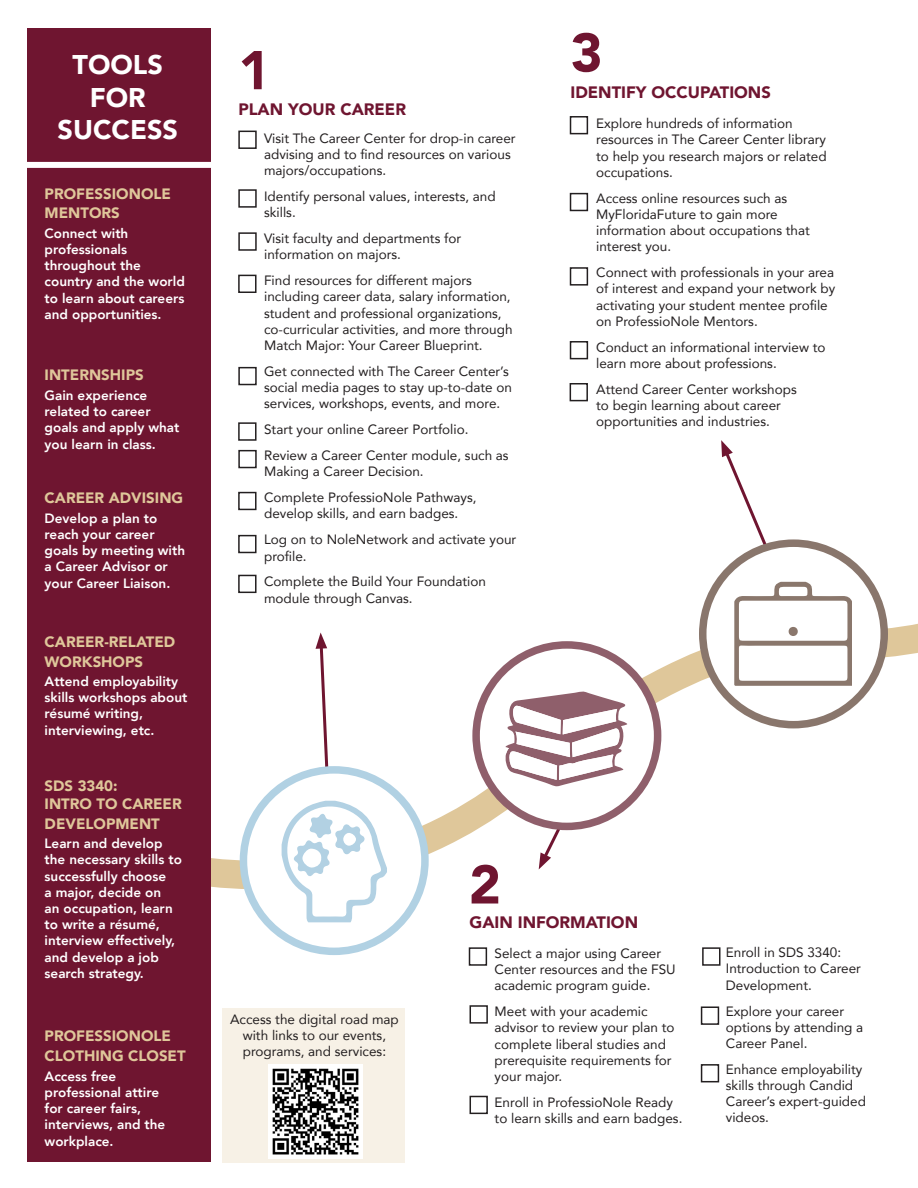
<style>
.page{position:relative;width:918px;height:1188px;background:#fff}
.page>*{position:absolute;margin:0;border:0;box-sizing:border-box;transform-origin:0 0}
.t1{font:900 54px "Avenir";color:#6f1530}
.t2{font:900 27px "Avenir";color:#fff}
.t3{font:900 16.5px "Avenir";color:#6f1530}
.t4{font:900 15px/19.8px "Avenir";color:#dfc79a}
.t5{font:13.5px/16.2px "Avenir";color:#231f20}
.t6{font:800 13.5px/16.2px "Avenir";color:#fff}
</style>
<div class="page">
<svg style="left:210px;top:244px;width:708px;height:677px"></svg>
<svg style="left:721px;top:440px;width:54px;height:122px"></svg>
<svg style="left:316px;top:632px;width:15px;height:136px"></svg>
<div style="left:27px;top:28px;width:183px;height:1134px;background:#6f1530"></div>
<div style="left:243px;top:770px;width:182px;height:181px;background:#fff;border-radius:50%"></div>
<div style="left:240px;top:766px;width:189px;height:189px;border:8px solid #b1d1e3;border-radius:50%"></div>
<svg style="left:281px;top:801px;width:106px;height:121px"></svg>
<div style="left:476px;top:645px;width:182px;height:181px;background:#fff;border-radius:50%"></div>
<div style="left:472px;top:641px;width:189px;height:189px;border:8px solid #8f5f6b;border-radius:50%"></div>
<svg style="left:506px;top:691px;width:121px;height:178px"></svg>
<div style="left:703px;top:543px;width:181px;height:182px;background:#fff;border-radius:50%"></div>
<div style="left:699px;top:539px;width:189px;height:189px;border:8px solid #89766c;border-radius:50%"></div>
<svg style="left:734px;top:582px;width:118px;height:104px"></svg>
<div style="left:789px;top:627px;width:9px;height:9px;background:#8a776c;border-radius:50%"></div>
<div style="left:0;top:162px;width:213px;height:6px;background:#fff"></div>
<div style="left:238px;top:131px;width:19px;height:18px;border:2px solid #231f20"></div>
<div style="left:238px;top:232px;width:19px;height:19px;border:2px solid #231f20"></div>
<div style="left:238px;top:189px;width:19px;height:19px;border:2px solid #231f20"></div>
<div style="left:238px;top:367px;width:19px;height:18px;border:2px solid #231f20"></div>
<div style="left:238px;top:422px;width:19px;height:19px;border:2px solid #231f20"></div>
<div style="left:238px;top:275px;width:19px;height:18px;border:2px solid #231f20"></div>
<div style="left:238px;top:450px;width:19px;height:18px;border:2px solid #231f20"></div>
<div style="left:470px;top:1005px;width:18px;height:19px;border:2px solid #231f20"></div>
<div style="left:701px;top:1006px;width:18px;height:19px;border:2px solid #231f20"></div>
<div style="left:469px;top:947px;width:18px;height:19px;border:2px solid #231f20"></div>
<div style="left:470px;top:1096px;width:18px;height:18px;border:2px solid #231f20"></div>
<div style="left:701px;top:1064px;width:18px;height:18px;border:2px solid #231f20"></div>
<div style="left:702px;top:947px;width:19px;height:19px;border:2px solid #231f20"></div>
<div style="left:570px;top:116px;width:18px;height:18px;border:2px solid #231f20"></div>
<div style="left:570px;top:267px;width:18px;height:19px;border:2px solid #231f20"></div>
<div style="left:570px;top:341px;width:18px;height:18px;border:2px solid #231f20"></div>
<div style="left:570px;top:193px;width:18px;height:18px;border:2px solid #231f20"></div>
<div style="left:570px;top:383px;width:18px;height:18px;border:2px solid #231f20"></div>
<div style="left:238px;top:492px;width:19px;height:18px;border:2px solid #231f20"></div>
<div style="left:238px;top:535px;width:19px;height:18px;border:2px solid #231f20"></div>
<div style="left:238px;top:575px;width:19px;height:18px;border:2px solid #231f20"></div>
<div style="left:222px;top:1008px;width:183px;height:155px;background:#f7f1e6"></div>
<img style="left:269px;top:1064px;width:94px;height:94px">
<p class="t2" style="left:73px;top:42px;width:92px">TOOLS</p>
<p class="t2" style="left:90px;top:74px;width:57px">FOR</p>
<p class="t2" style="left:58px;top:107px;width:122px">SUCCESS</p>
<p class="t4" style="left:45px;top:183px;width:128px">PROFESSIONOLE<br>MENTORS</p>
<p class="t6" style="left:45px;top:225px;width:85px">Connect with</p>
<p class="t6" style="left:45px;top:241px;width:142px">professionals throughout the country and the world to learn about careers and opportunities.</p>
<p class="t4" style="left:45px;top:365px;width:101px">INTERNSHIPS</p>
<p class="t6" style="left:45px;top:387px;width:136px">Gain experience related to career goals and apply what you learn in class.</p>
<p class="t4" style="left:45px;top:488px;width:140px">CAREER ADVISING</p>
<p class="t6" style="left:45px;top:510px;width:142px">Develop a plan to reach your career goals by meeting with a Career Advisor or your Career Liaison.</p>
<p class="t4" style="left:45px;top:631px;width:132px">CAREER-RELATED<br>WORKSHOPS</p>
<p class="t6" style="left:45px;top:673px;width:144px">Attend employability skills workshops about résumé writing, interviewing, etc.</p>
<p class="t4" style="left:45px;top:775px;width:75px">SDS 3340:</p>
<p class="t4" style="left:45px;top:793px;width:139px">INTRO TO CAREER<br>DEVELOPMENT</p>
<p class="t6" style="left:45px;top:835px;width:139px">Learn and develop the necessary skills to successfully choose<br>a major, decide on<br>an occupation, learn to write a résumé, interview effectively, and develop a job search strategy.</p>
<p class="t4" style="left:45px;top:1026px;width:143px">PROFESSIONOLE<br>CLOTHING CLOSET</p>
<p class="t6" style="left:45px;top:1068px;width:122px">Access free professional attire for career fairs, interviews, and the workplace.</p>
<p class="t1" style="left:238px;top:24px;width:33px">1</p>
<p class="t3" style="left:238px;top:95px;width:169px">PLAN YOUR CAREER</p>
<p class="t5" style="left:264px;top:129px;width:253px">Visit The Career Center for drop-in career advising and to find resources on various majors/occupations.</p>
<p class="t5" style="left:264px;top:188px;width:233px">Identify personal values, interests, and skills.</p>
<p class="t5" style="left:264px;top:230px;width:199px">Visit faculty and departments for information on majors.</p>
<p class="t5" style="left:264px;top:272px;width:250px">Find resources for different majors including career data, salary information, student and professional organizations, co-curricular activities, and more through Match Major: Your Career Blueprint.</p>
<p class="t5" style="left:264px;top:363px;width:249px">Get connected with The Career Center’s social media pages to stay up-to-date on services, workshops, events, and more.</p>
<p class="t5" style="left:264px;top:421px;width:206px">Start your online Career Portfolio.</p>
<p class="t5" style="left:264px;top:447px;width:246px">Review a Career Center module, such as<br>Making a Career Decision.</p>
<p class="t5" style="left:264px;top:489px;width:214px">Complete ProfessioNole Pathways, develop skills, and earn badges.</p>
<p class="t5" style="left:264px;top:531px;width:254px">Log on to NoleNetwork and activate your profile.</p>
<p class="t5" style="left:264px;top:573px;width:223px">Complete the Build Your Foundation module through Canvas.</p>
<p class="t1" style="left:571px;top:7px;width:33px">3</p>
<p class="t3" style="left:571px;top:78px;width:202px">IDENTIFY OCCUPATIONS</p>
<p class="t5" style="left:596px;top:115px;width:232px">Explore hundreds of information resources in The Career Center library to help you research majors or related occupations.</p>
<p class="t5" style="left:596px;top:189px;width:215px">Access online resources such as<br>MyFloridaFuture to gain more information about occupations that interest you.</p>
<p class="t5" style="left:596px;top:264px;width:241px">Connect with professionals in your area of interest and expand your network by activating your student mentee profile on ProfessioNole Mentors.</p>
<p class="t5" style="left:596px;top:339px;width:231px">Conduct an informational interview to learn more about professions.</p>
<p class="t5" style="left:596px;top:381px;width:202px">Attend Career Center workshops to begin learning about career opportunities and industries.</p>
<p class="t1" style="left:469px;top:838px;width:33px">2</p>
<p class="t5" style="left:230px;top:1011px;width:170px;text-align:center">Access the digital road map with links to our events, programs, and services:</p>
<p class="t3" style="left:470px;top:908px;width:170px">GAIN INFORMATION</p>
<p class="t5" style="left:495px;top:945px;width:183px">Select a major using Career<br>Center resources and the FSU academic program guide.</p>
<p class="t5" style="left:495px;top:1003px;width:181px">Meet with your academic advisor to review your plan to complete liberal studies and prerequisite requirements for your major.</p>
<p class="t5" style="left:495px;top:1094px;width:189px">Enroll in ProfessioNole Ready to learn skills and earn badges.</p>
<p class="t5" style="left:726px;top:944px;width:137px">Enroll in SDS 3340:<br>Introduction to Career<br>Development.</p>
<p class="t5" style="left:726px;top:1002px;width:139px">Explore your career options by attending a<br>Career Panel.</p>
<p class="t5" style="left:726px;top:1061px;width:142px">Enhance employability skills through Candid<br>Career’s expert-guided videos.</p>
</div>
